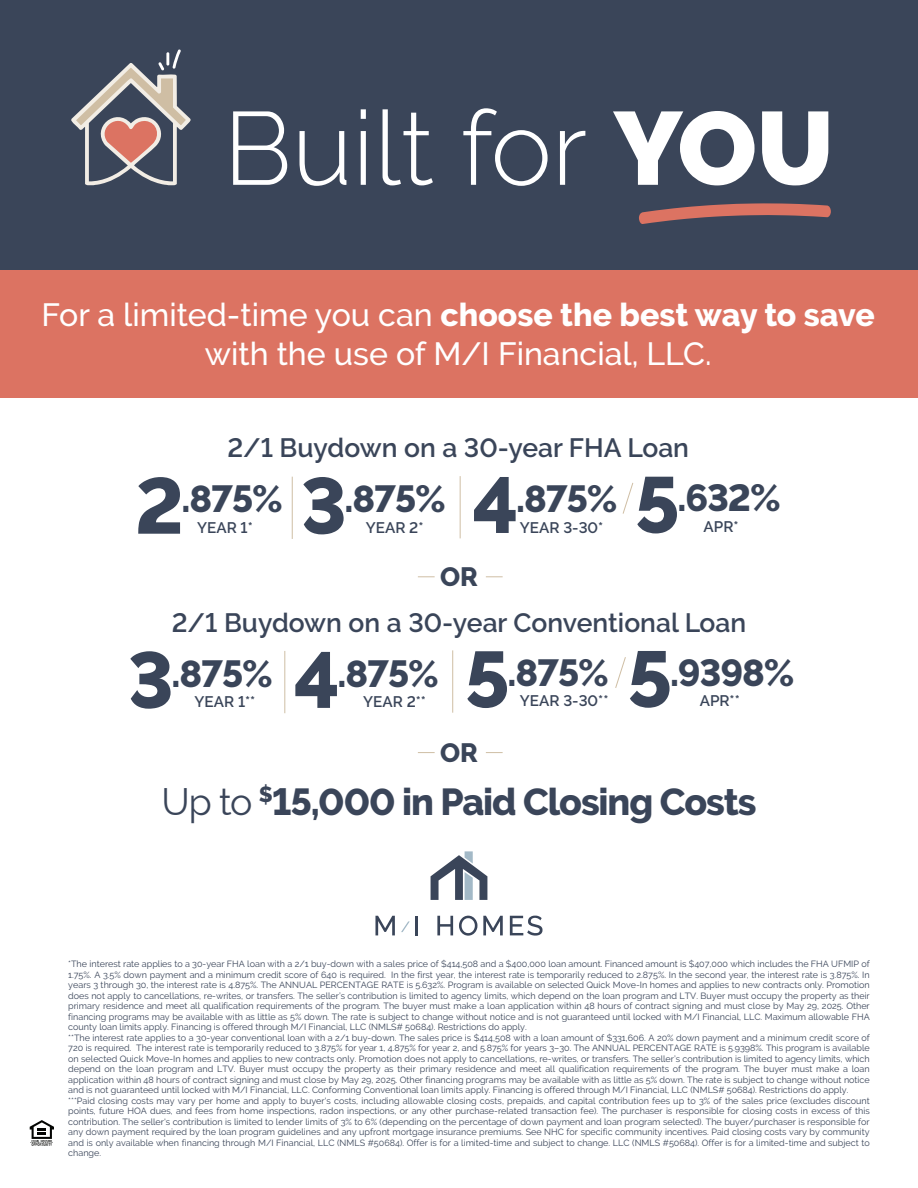
<style>
.page{position:relative;width:918px;height:1188px;background:#fff}
.page>*{position:absolute;margin:0;border:0;box-sizing:border-box;transform-origin:0 0}
.t1{font:300 103.35px "Raleway";color:#fff}
.t2{font:800 37.65px "Raleway";letter-spacing:-.03em;color:#3a4559}
.t3{font:800 37.5px "Raleway";letter-spacing:-.03em;color:#3a4559}
.t4{font:500 32.1px "Raleway";color:#fff}
.t5{font:600 26.4px "Raleway";color:#3a4559}
.t6{font:800 26.4px "Raleway";color:#3a4559}
.t7{font:600 15.3px "Raleway";color:#3a4559}
.t8{font:9px/10.5px "Raleway";color:#3a4559}
.s1{font-weight:900}
.s2{font-weight:800}
.s3{font-size:78.9px}
.s4{color:#fff}
.s5{font-weight:400}
</style>
<div class="page">
<div style="left:0;top:258px;width:918px;height:139px;background:#dc7362"></div>
<div style="left:0;top:0;width:918px;height:270px;background:#3a4559"></div>
<svg style="left:30px;top:1120px;width:24px;height:26px"></svg>
<hr style="left:460px;top:476px;width:1px;height:62px;background:#cfbea4">
<svg style="left:486px;top:576px;width:17px;height:1px"></svg>
<svg style="left:486px;top:752px;width:17px;height:1px"></svg>
<svg style="left:418px;top:576px;width:17px;height:1px"></svg>
<svg style="left:418px;top:752px;width:17px;height:1px"></svg>
<hr style="left:452px;top:650px;width:1px;height:63px;background:#cfbea4">
<svg style="left:622px;top:483px;width:12px;height:31px"></svg>
<svg style="left:615px;top:657px;width:11px;height:31px"></svg>
<hr style="left:292px;top:477px;width:1px;height:62px;background:#cfbea4">
<hr style="left:284px;top:651px;width:1px;height:62px;background:#cfbea4">
<svg style="left:431px;top:851px;width:56px;height:49px"></svg>
<svg style="left:416px;top:916px;width:2px;height:19px"></svg>
<svg style="left:437px;top:916px;width:16px;height:19px"></svg>
<svg style="left:459px;top:916px;width:18px;height:20px"></svg>
<svg style="left:483px;top:916px;width:20px;height:19px"></svg>
<svg style="left:401px;top:921px;width:9px;height:11px"></svg>
<svg style="left:375px;top:916px;width:20px;height:19px"></svg>
<svg style="left:510px;top:916px;width:33px;height:20px"></svg>
<svg style="left:639px;top:203px;width:192px;height:21px"></svg>
<svg style="left:71px;top:49px;width:120px;height:136px"></svg>
<p class="t1" style="left:224px;top:88px;width:612px">Built for <span class="s1">YOU</span></p>
<p class="t4" style="left:42px;top:296px;width:835px">For a limited-time you can <span class="s2">choose the best way to save</span></p>
<p class="t4" style="left:205px;top:335px;width:508px">with the use of M/I Financial, LLC.</p>
<p class="t5" style="left:227px;top:433px;width:463px">2/1 Buydown on a 30-year FHA Loan</p>
<p class="t2" style="left:135px;top:478px;width:149px"><span class="s3">2</span>.875%</p>
<p class="t7" style="left:197px;top:518px;width:57px">YEAR 1*</p>
<p class="t2" style="left:301px;top:478px;width:147px"><span class="s3">3</span>.875%</p>
<p class="t7" style="left:366px;top:519px;width:59px">YEAR 2*</p>
<p class="t2" style="left:472px;top:477px;width:147px"><span class="s3">4</span>.875%</p>
<p class="t7" style="left:520px;top:518px;width:90px">YEAR 3-30*<span class="s4">*</span></p>
<p class="t2" style="left:635px;top:477px;width:148px"><span class="s3">5</span>.632%</p>
<p class="t7" style="left:704px;top:518px;width:37px">APR*</p>
<p class="t6" style="left:440px;top:562px;width:39px">OR</p>
<p class="t5" style="left:172px;top:607px;width:576px">2/1 Buydown on a 30-year Conventional Loan</p>
<p class="t2" style="left:128px;top:652px;width:147px"><span class="s3">3</span>.875%</p>
<p class="t7" style="left:195px;top:692px;width:62px">YEAR 1**</p>
<p class="t2" style="left:293px;top:652px;width:147px"><span class="s3">4</span>.875%</p>
<p class="t7" style="left:363px;top:693px;width:64px">YEAR 2**</p>
<p class="t2" style="left:465px;top:651px;width:146px"><span class="s3">5</span>.875%</p>
<p class="t7" style="left:520px;top:692px;width:90px">YEAR 3-30**</p>
<p class="t2" style="left:627px;top:651px;width:169px"><span class="s3">5</span>.9398%</p>
<p class="t7" style="left:700px;top:692px;width:42px">APR**</p>
<p class="t6" style="left:440px;top:738px;width:39px">OR</p>
<p class="t3" style="left:162px;top:780px;width:596px"><span class="s5">Up to</span> <sup>$</sup>15,000 in Paid Closing Costs</p>
<p class="t8" style="left:68px;top:959px;width:803px">*The interest rate applies to a 30-year FHA loan with a 2/1 buy-down with a sales price of $414,508 and a $400,000 loan amount. Financed amount is $407,000 which includes the FHA UFMIP of 1.75%. A 3.5% down payment and a minimum credit score of 640 is required. In the first year, the interest rate is temporarily reduced to 2.875%. In the second year, the interest rate is 3.875%. In years 3 through 30, the interest rate is 4.875%. The ANNUAL PERCENTAGE RATE is 5.632%. Program is available on selected Quick Move-In homes and applies to new contracts only. Promotion does not apply to cancellations, re-writes, or transfers. The seller’s contribution is limited to agency limits, which depend on the loan program and LTV. Buyer must occupy the property as their primary residence and meet all qualification requirements of the program. The buyer must make a loan application within 48 hours of contract signing and must close by May 29, 2025. Other financing programs may be available with as little as 5% down. The rate is subject to change without notice and is not guaranteed until locked with M/I Financial, LLC. Maximum allowable FHA county loan limits apply. Financing is offered through M/I Financial, LLC (NMLS# 50684). Restrictions do apply.<br>**The interest rate applies to a 30-year conventional loan with a 2/1 buy-down. The sales price is $414,508 with a loan amount of $331,606. A 20% down payment and a minimum credit score of 720 is required. The interest rate is temporarily reduced to 3.875% for year 1, 4.875% for year 2, and 5.875% for years 3–30. The ANNUAL PERCENTAGE RATE is 5.9398%. This program is available on selected Quick Move-In homes and applies to new contracts only. Promotion does not apply to cancellations, re-writes, or transfers. The seller’s contribution is limited to agency limits, which depend on the loan program and LTV. Buyer must occupy the property as their primary residence and meet all qualification requirements of the program. The buyer must make a loan application within 48 hours of contract signing and must close by May 29, 2025. Other financing programs may be available with as little as 5% down. The rate is subject to change without notice and is not guaranteed until locked with M/I Financial, LLC. Conforming Conventional loan limits apply. Financing is offered through M/I Financial, LLC (NMLS# 50684). Restrictions do apply. ***Paid closing costs may vary per home and apply to buyer's costs, including allowable closing costs, prepaids, and capital contribution fees up to 3% of the sales price (excludes discount points, future HOA dues, and fees from home inspections, radon inspections, or any other purchase-related transaction fee). The purchaser is responsible for closing costs in excess of this contribution. The seller's contribution is limited to lender limits of 3% to 6% (depending on the percentage of down payment and loan program selected). The buyer/purchaser is responsible for any down payment required by the loan program guidelines and any upfront mortgage insurance premiums. See NHC for specific community incentives. Paid closing costs vary by community and is only available when financing through M/I Financial, LLC (NMLS #50684). Offer is for a limited-time and subject to change. LLC (NMLS #50684). Offer is for a limited-time and subject to change.</p>
</div>
